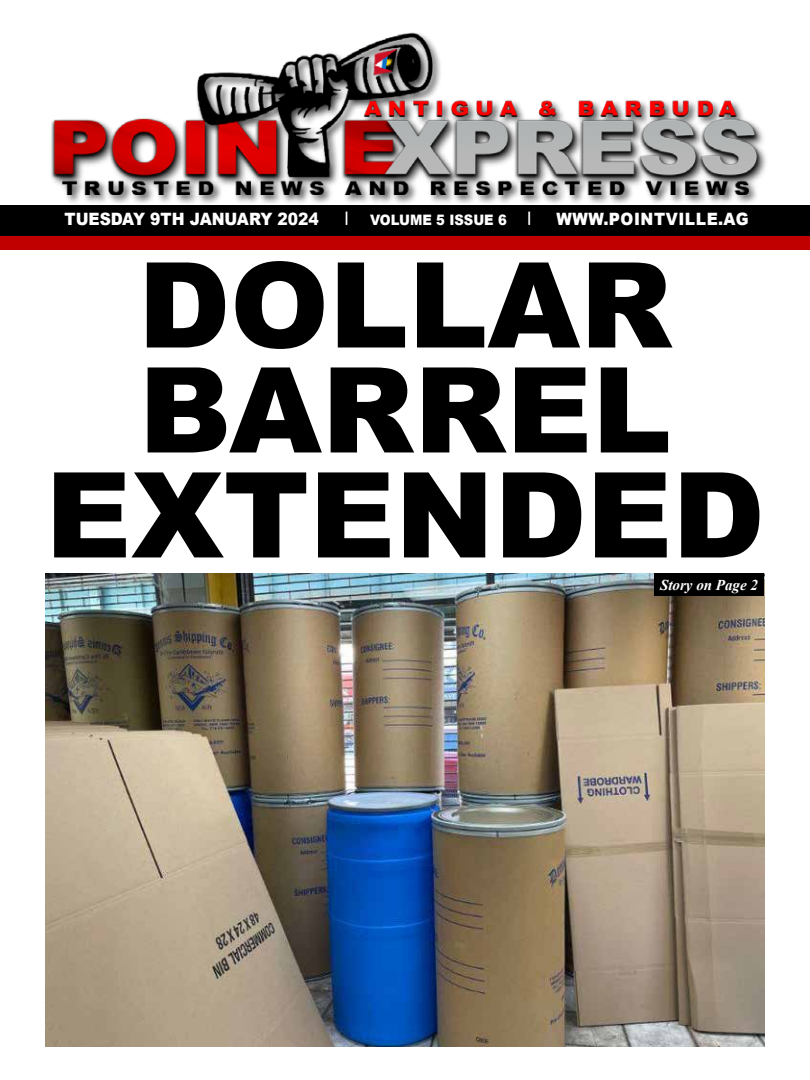
<style>
.page{position:relative;width:810px;height:1080px;background:#fff}
.page>*{position:absolute;margin:0;border:0;box-sizing:border-box;transform-origin:0 0}
.t1{font:900 118.75px/105px "Arial";color:#000;text-align:center}
.t2{font:900 17px "Arial";color:#fff;scale:.91 1}
.t3{font:900 17px "Arial";letter-spacing:.035em;color:#fff;scale:.91 1}
.t4{font:italic 700 15px "Times New Roman";color:#fff}
.t5{font:900 14.38px "Arial";color:#fff;scale:.91 1}
</style>
<div class="page">
<div style="left:0;top:205px;width:810px;height:34px;background:#000"></div>
<div style="left:0;top:236px;width:810px;height:14px;background:#c00000"></div>
<div style="left:49px;top:31px;width:721px;height:174px;background:#000;opacity:.75"></div>
<img style="left:49px;top:31px;width:716px;height:171px">
<img style="left:45px;top:574px;width:720px;height:472px">
<div style="left:654px;top:574px;width:110px;height:22px;background:#000"></div>
<p class="t2" style="left:64px;top:206px;width:281px">TUESDAY 9TH JANUARY 2024</p>
<p class="t5" style="left:345px;top:207px;width:6px">|</p>
<p class="t5" style="left:370px;top:209px;width:178px">VOLUME 5 ISSUE 6 |</p>
<p class="t3" style="left:557px;top:206px;width:213px">WWW.POINTVILLE.AG</p>
<h1 class="t1" style="left:46px;top:249px;width:721px">DOLLAR<br>BARREL<br>EXTENDED</h1>
<p class="t4" style="left:660px;top:574px;width:99px">Story on Page 2</p>
</div>
